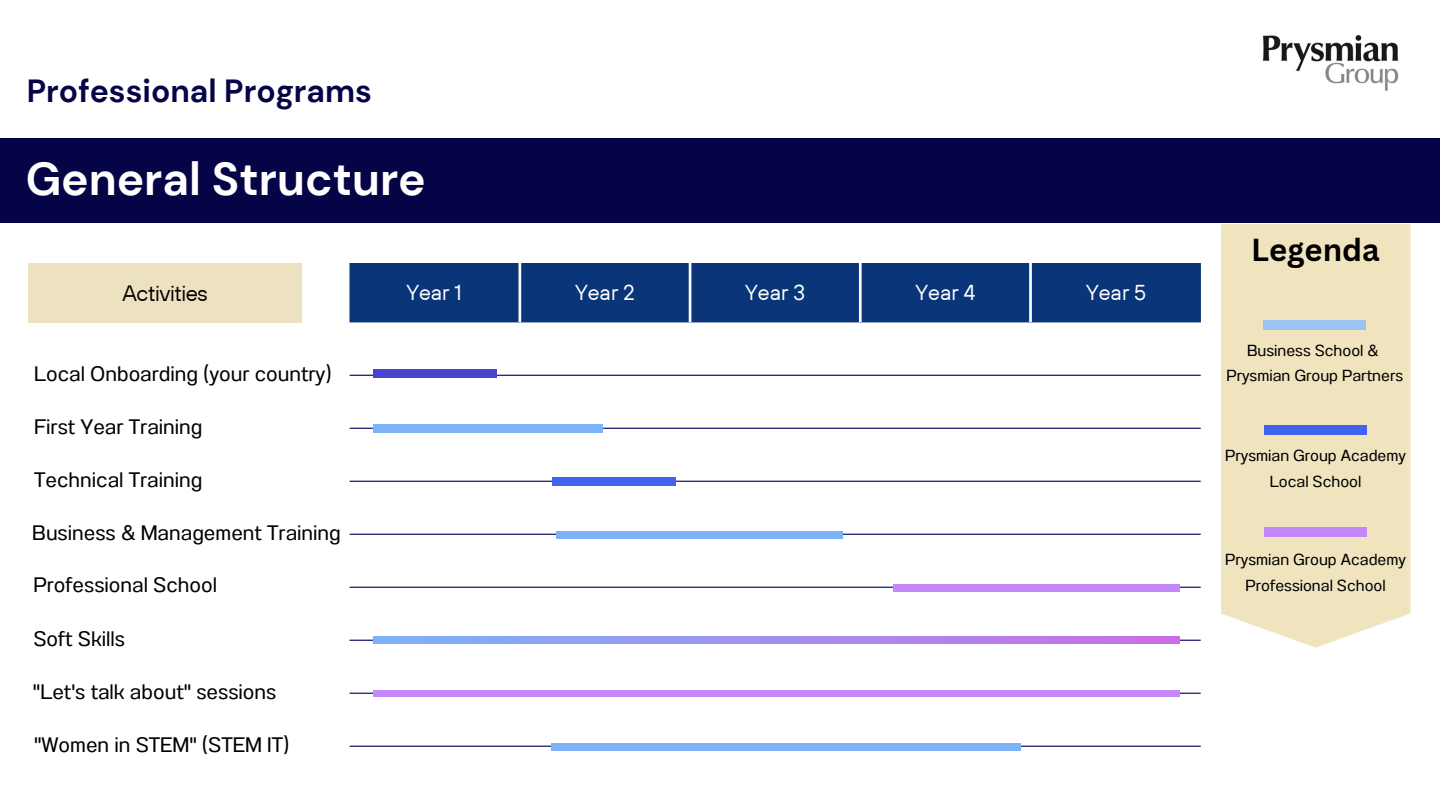
<style>
.page{position:relative;width:1440px;height:810px;background:#fff}
.page>*{position:absolute;margin:0;border:0;box-sizing:border-box;transform-origin:0 0}
.t1{font:700 46px "DM Sans";color:#fff}
.t2{font:700 32px "DM Sans";color:#050447}
.t3{font:700 31px "Canva Sans";color:#000}
.t4{font:22.2px "TT Hoves";letter-spacing:-.02em;color:#000}
.t5{font:21.5px "TT Hoves";color:#fff}
.t6{font:21px "Anantason";color:#000}
.t7{font:16px/25.5px "Anantason";color:#000;text-align:center}
</style>
<div class="page">
<div style="left:350px;top:263px;width:851px;height:59px;background:#0a3679"></div>
<hr style="left:350px;top:375px;width:851px;height:1px;background:#020062">
<hr style="left:350px;top:428px;width:851px;height:1px;background:#020062">
<hr style="left:350px;top:481px;width:851px;height:1px;background:#020062">
<hr style="left:350px;top:534px;width:851px;height:1px;background:#020062">
<hr style="left:350px;top:587px;width:851px;height:1px;background:#020062">
<hr style="left:350px;top:640px;width:851px;height:1px;background:#020062">
<hr style="left:350px;top:693px;width:851px;height:1px;background:#020062">
<hr style="left:350px;top:746px;width:851px;height:1px;background:#020062">
<hr style="left:519px;top:263px;width:2px;height:59px;background:#fff">
<hr style="left:689px;top:263px;width:2px;height:59px;background:#fff">
<hr style="left:859px;top:263px;width:3px;height:59px;background:#fff">
<hr style="left:1029px;top:263px;width:3px;height:59px;background:#fff">
<div style="left:29px;top:263px;width:273px;height:59px;background:#ede2bf"></div>
<div style="left:557px;top:531px;width:286px;height:8px;background:#7bb3f6"></div>
<div style="left:1221px;top:224px;width:189px;height:424px;background:#f0e4bf"></div>
<div style="left:0;top:138px;width:1440px;height:85px;background:#050447"></div>
<div style="left:373px;top:424px;width:229px;height:8px;background:#7bb3f6"></div>
<div style="left:894px;top:584px;width:286px;height:8px;background:#c588fa"></div>
<svg style="left:373px;top:637px;width:807px;height:6px;background:#a28fee"></svg>
<img style="left:1262px;top:34px;width:137px;height:57px">
<div style="left:1264px;top:320px;width:102px;height:9px;background:#9bc4f4"></div>
<div style="left:1265px;top:425px;width:102px;height:9px;background:#4163ef"></div>
<div style="left:373px;top:690px;width:807px;height:7px;background:#c588fa"></div>
<div style="left:373px;top:370px;width:124px;height:8px;background:#4744cf"></div>
<div style="left:552px;top:477px;width:123px;height:9px;background:#4163ef"></div>
<div style="left:552px;top:743px;width:469px;height:7px;background:#7bb3f6"></div>
<div style="left:1265px;top:527px;width:102px;height:9px;background:#c588fa"></div>
<p class="t2" style="left:27px;top:70px;width:347px">Professional Programs</p>
<p class="t1" style="left:26px;top:150px;width:402px">General Structure</p>
<p class="t4" style="left:123px;top:278px;width:87px">Activities</p>
<p class="t5" style="left:406px;top:279px;width:57px">Year 1</p>
<p class="t5" style="left:575px;top:279px;width:61px">Year 2</p>
<p class="t5" style="left:745px;top:279px;width:62px">Year 3</p>
<p class="t5" style="left:915px;top:279px;width:61px">Year 4</p>
<p class="t5" style="left:1086px;top:279px;width:62px">Year 5</p>
<p class="t6" style="left:34px;top:361px;width:299px">Local Onboarding (your country)</p>
<p class="t6" style="left:34px;top:415px;width:170px">First Year Training</p>
<p class="t6" style="left:34px;top:467px;width:170px">Technical Training</p>
<p class="t6" style="left:32px;top:521px;width:310px">Business &amp; Management Training</p>
<p class="t6" style="left:33px;top:573px;width:185px">Professional School</p>
<p class="t6" style="left:33px;top:626px;width:93px">Soft Skills</p>
<p class="t6" style="left:33px;top:679px;width:245px">"Let's talk about" sessions</p>
<p class="t6" style="left:34px;top:732px;width:257px">"Women in STEM" (STEM IT)</p>
<p class="t3" style="left:1251px;top:228px;width:130px">Legenda</p>
<p class="t7" style="left:1247px;top:338px;width:133px">Business School &amp;</p>
<p class="t7" style="left:1226px;top:363px;width:178px">Prysmian Group Partners</p>
<p class="t7" style="left:1225px;top:443px;width:182px">Prysmian Group Academy<br>Local School</p>
<p class="t7" style="left:1225px;top:547px;width:182px">Prysmian Group Academy<br>Professional School</p>
</div>
